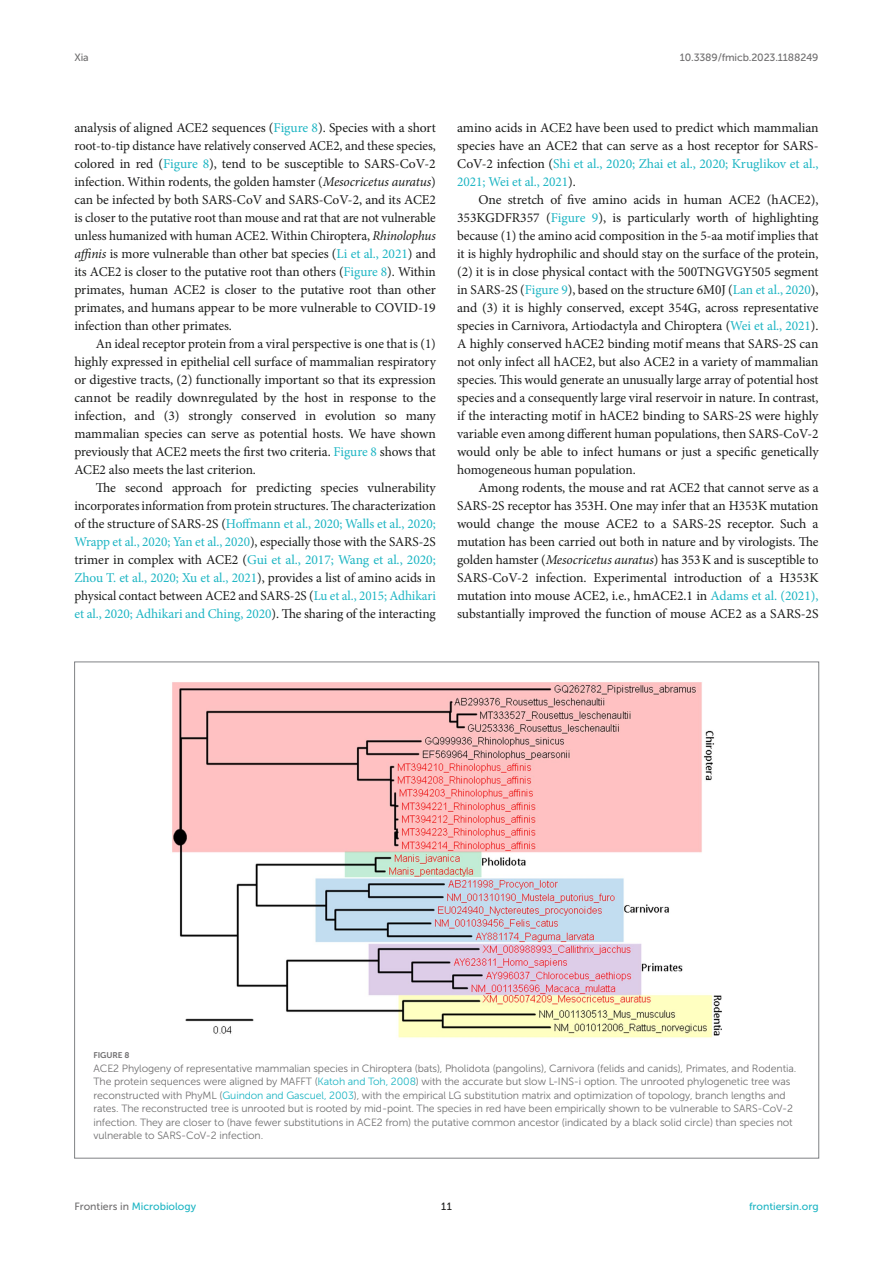
<style>
.page{position:relative;width:893px;height:1263px;background:#fff}
.page>*{position:absolute;margin:0;border:0;box-sizing:border-box;transform-origin:0 0}
.TEXT{font:13.5px/18px "Minion Pro";letter-spacing:-.005em;color:#1b1c1b;text-align:justify}
.FIG_LEG{font:10.5px/13.5px "Museo Sans 300";letter-spacing:-.01em;color:#706f70}
.t1{font:10.5px "Museo Sans 500";color:#1db5c3}
.t2{font:10.5px "Museo Sans 500";letter-spacing:-.015em;color:#706f70}
.t3{font:10.5px "Museo Sans 500";color:#1b1c1b}
.FIG_HD{font:8.25px "Museo Sans 700";letter-spacing:-.01em;color:#706f70}
.s1{color:#1db5c3}
.s2{font-style:italic}
.s3{color:#706f70}
</style>
<div class="page">
<img style="left:172px;top:682px;width:550px;height:356px">
<p class="t2" style="left:74px;top:51px;width:16px">Xia</p>
<p class="t2" style="left:680px;top:51px;width:140px">10.3389/fmicb.2023.1188249</p>
<p class="TEXT" style="left:74px;top:119px;width:363px">analysis of aligned ACE2 sequences (<span class="s1">Figure 8</span>). Species with a short root-to-tip distance have relatively conserved ACE2, and these species, colored in red (<span class="s1">Figure 8</span>), tend to be susceptible to SARS-CoV-2 infection. Within rodents, the golden hamster (<span class="s2">Mesocricetus auratus</span>) can be infected by both SARS-CoV and SARS-CoV-2, and its ACE2 is closer to the putative root than mouse and rat that are not vulnerable unless humanized with human ACE2. Within Chiroptera, <span class="s2">Rhinolophus affinis</span> is more vulnerable than other bat species (<span class="s1">Li et al., 2021</span>) and its ACE2 is closer to the putative root than others (<span class="s1">Figure 8</span>). Within primates, human ACE2 is closer to the putative root than other primates, and humans appear to be more vulnerable to COVID-19 infection than other primates.</p>
<p class="TEXT" style="left:74px;top:335px;width:363px;text-indent:21px">An ideal receptor protein from a viral perspective is one that is (1) highly expressed in epithelial cell surface of mammalian respiratory or digestive tracts, (2) functionally important so that its expression cannot be readily downregulated by the host in response to the infection, and (3) strongly conserved in evolution so many mammalian species can serve as potential hosts. We have shown previously that ACE2 meets the first two criteria. <span class="s1">Figure 8</span> shows that ACE2 also meets the last criterion.</p>
<p class="TEXT" style="left:74px;top:479px;width:363px;text-indent:21px">The second approach for predicting species vulnerability incorporates information from protein structures. The characterization of the structure of SARS-2S (<span class="s1">Hoffmann et al., 2020; Walls et al., 2020; Wrapp et al., 2020; Yan et al., 2020</span>), especially those with the SARS-2S trimer in complex with ACE2 (<span class="s1">Gui et al., 2017; Wang et al., 2020; Zhou T. et al., 2020; Xu et al., 2021</span>), provides a list of amino acids in physical contact between ACE2 and SARS-2S (<span class="s1">Lu et al., 2015; Adhikari et al., 2020; Adhikari and Ching, 2020</span>). The sharing of the interacting</p>
<p class="TEXT" style="left:457px;top:119px;width:363px">amino acids in ACE2 have been used to predict which mammalian species have an ACE2 that can serve as a host receptor for SARS-CoV-2 infection (<span class="s1">Shi et al., 2020; Zhai et al., 2020; Kruglikov et al., 2021; Wei et al., 2021</span>).</p>
<p class="TEXT" style="left:457px;top:191px;width:363px;text-indent:21px">One stretch of five amino acids in human ACE2 (hACE2), 353KGDFR357 (<span class="s1">Figure 9</span>), is particularly worth of highlighting because (1) the amino acid composition in the 5-aa motif implies that it is highly hydrophilic and should stay on the surface of the protein, (2) it is in close physical contact with the 500TNGVGY505 segment in SARS-2S (<span class="s1">Figure 9</span>), based on the structure 6M0J (<span class="s1">Lan et al., 2020</span>), and (3) it is highly conserved, except 354G, across representative species in Carnivora, Artiodactyla and Chiroptera (<span class="s1">Wei et al., 2021</span>).<br>A highly conserved hACE2 binding motif means that SARS-2S can not only infect all hACE2, but also ACE2 in a variety of mammalian species. This would generate an unusually large array of potential host species and a consequently large viral reservoir in nature. In contrast, if the interacting motif in hACE2 binding to SARS-2S were highly variable even among different human populations, then SARS-CoV-2 would only be able to infect humans or just a specific genetically homogeneous human population.</p>
<p class="TEXT" style="left:457px;top:479px;width:363px;text-indent:21px">Among rodents, the mouse and rat ACE2 that cannot serve as a SARS-2S receptor has 353H. One may infer that an H353K mutation would change the mouse ACE2 to a SARS-2S receptor. Such a mutation has been carried out both in nature and by virologists. The golden hamster (<span class="s2">Mesocricetus auratus</span>) has 353K and is susceptible to SARS-CoV-2 infection. Experimental introduction of a H353K mutation into mouse ACE2, i.e., hmACE2.1 in <span class="s1">Adams et al. (2021), </span>substantially improved the function of mouse ACE2 as a SARS-2S</p>
<p class="FIG_HD" style="left:94px;top:1051px;width:37px">FIGURE 8</p>
<p class="FIG_LEG" style="left:94px;top:1061px;width:704px">ACE2 Phylogeny of representative mammalian species in Chiroptera (bats), Pholidota (pangolins), Carnivora (felids and canids), Primates, and Rodentia.<br>The protein sequences were aligned by MAFFT (<span class="s1">Katoh and Toh, 2008</span>) with the accurate but slow L-INS-i option. The unrooted phylogenetic tree was reconstructed with PhyML (<span class="s1">Guindon and Gascuel, 2003</span>), with the empirical LG substitution matrix and optimization of topology, branch lengths and rates. The reconstructed tree is unrooted but is rooted by mid-point. The species in red have been empirically shown to be vulnerable to SARS-CoV-2 infection. They are closer to (have fewer substitutions in ACE2 from) the putative common ancestor (indicated by a black solid circle) than species not vulnerable to SARS-CoV-2 infection.</p>
<p class="t1" style="left:74px;top:1200px;width:123px"><span class="s3">Frontiers in</span> Microbiology</p>
<p class="t3" style="left:441px;top:1200px;width:12px">11</p>
<p class="t1" style="left:749px;top:1200px;width:71px">frontiersin.org</p>
</div>
